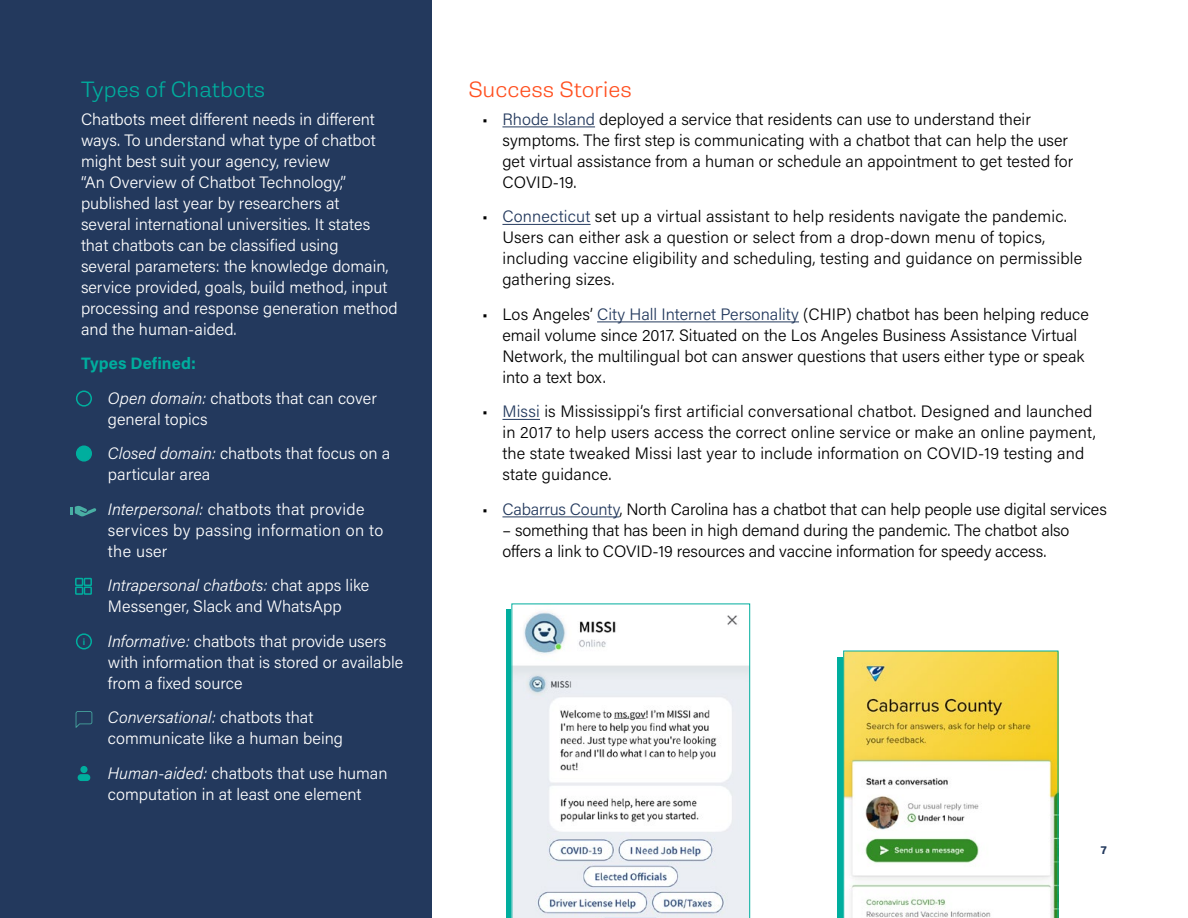
<style>
.page{position:relative;width:1188px;height:918px;background:#fff}
.page>*{position:absolute;margin:0;border:0;box-sizing:border-box;transform-origin:0 0}
.t1{font:300 21px "Gira Sans";color:#00ae9e}
.t2{font:300 21px "Gira Sans";color:#ff4f1f}
.t3{font:300 16.5px/21px "Acumin Pro";letter-spacing:.005em;color:#000}
.t4{font:300 16.5px/21px "Acumin Pro";color:#fff}
.t5{font:300 16.5px/21px "Acumin Pro";letter-spacing:.02em;color:#fff}
.t6{font:700 16.5px "Acumin Pro";color:#00ae9e}
.t7{font:700 10.5px "Gira Sans";color:#23395d}
.t8{font:700 9px "Acumin Pro";color:#00ae9e}
.s1{font-style:italic}
.s2{color:#23395d}
</style>
<div class="page">
<div style="left:0;top:0;width:432px;height:918px;background:#23395d"></div>
<hr style="left:502px;top:126px;width:93px;height:1px;background:#23395d">
<hr style="left:502px;top:224px;width:89px;height:1px;background:#23395d">
<hr style="left:597px;top:321px;width:202px;height:1px;background:#23395d">
<hr style="left:502px;top:419px;width:38px;height:1px;background:#23395d">
<hr style="left:502px;top:516px;width:117px;height:1px;background:#23395d">
<div style="left:506px;top:610px;width:238px;height:308px;background:linear-gradient(to bottom,#00ae9e,#00ae9e)"></div>
<svg style="left:512px;top:604px;width:238px;height:314px"></svg>
<svg style="left:837px;top:657px;width:7px;height:261px;background:#06af9e"></svg>
<svg style="left:844px;top:651px;width:214px;height:267px"></svg>
<div style="left:76px;top:391px;width:16px;height:16px;border:2px solid #00ae9e;border-radius:50%"></div>
<div style="left:77px;top:446px;width:14px;height:15px;background:#00ae9e;border-radius:50%"></div>
<div style="left:76px;top:446px;width:16px;height:16px;border:2px solid #00ae9e;border-radius:50%"></div>
<svg style="left:75px;top:578px;width:17px;height:16px"></svg>
<div style="left:76px;top:579px;width:7px;height:6px;background:#23395d"></div>
<div style="left:75px;top:578px;width:8px;height:8px;border:2px solid #00ae9e"></div>
<div style="left:76px;top:587px;width:7px;height:7px;background:#23395d"></div>
<div style="left:75px;top:587px;width:8px;height:8px;border:2px solid #00ae9e"></div>
<div style="left:84px;top:579px;width:7px;height:6px;background:#23395d"></div>
<div style="left:84px;top:578px;width:8px;height:8px;border:2px solid #00ae9e"></div>
<div style="left:84px;top:587px;width:7px;height:7px;background:#23395d"></div>
<div style="left:84px;top:587px;width:8px;height:8px;border:2px solid #00ae9e"></div>
<div style="left:76px;top:633px;width:16px;height:17px;border:2px solid #00ae9e;border-radius:50%"></div>
<svg style="left:76px;top:711px;width:16px;height:17px"></svg>
<div style="left:80px;top:766px;width:8px;height:7px;background:#00ae9e;border-radius:50%"></div>
<div style="left:78px;top:774px;width:12px;height:7px;background:#00ae9e;border-radius:3px"></div>
<svg style="left:71px;top:506px;width:25px;height:11px"></svg>
<p class="t1" style="left:81px;top:76px;width:186px">Types of Chatbots</p>
<p class="t4" style="left:81px;top:108px;width:318px">Chatbots meet different needs in different ways. To understand what type of chatbot might best suit your agency, review<br>“An Overview of Chatbot Technology,” published last year by researchers at<br>several international universities. It states that chatbots can be classified using<br>several parameters: the knowledge domain, service provided, goals, build method, input processing and response generation method and the human-aided.</p>
<p class="t6" style="left:81px;top:352px;width:117px">Types Defined:</p>
<p class="t4" style="left:108px;top:387px;width:270px;text-indent:-27px"><span class="s1">• Open domain:</span> chatbots that can cover general topics</p>
<p class="t4" style="left:108px;top:442px;width:284px;text-indent:-27px"><span class="s1">• Closed domain:</span> chatbots that focus on a particular area</p>
<p class="t5" style="left:108px;top:498px;width:277px;text-indent:-27px"><span class="s1">• Interpersonal:</span> chatbots that provide services by passing information on to the user</p>
<p class="t4" style="left:81px;top:574px;width:290px;text-align:center"><span class="s1">• Intrapersonal chatbots:</span> chat apps like<br>Messenger, Slack and WhatsApp</p>
<p class="t4" style="left:108px;top:630px;width:297px;text-indent:-27px"><span class="s1">• Informative:</span> chatbots that provide users with information that is stored or available from a fixed source</p>
<p class="t4" style="left:108px;top:706px;width:237px;text-indent:-27px"><span class="s1">• Conversational:</span> chatbots that communicate like a human being</p>
<p class="t4" style="left:81px;top:762px;width:308px;text-align:center"><span class="s1">• Human-aided:</span> chatbots that use human computation in at least one element</p>
<p class="t8" style="left:83px;top:635px;width:4px">i</p>
<p class="t2" style="left:469px;top:76px;width:165px">Success Stories</p>
<p class="t3" style="left:502px;top:108px;width:572px;text-indent:-20px">• <span class="s2">Rhode Island</span> deployed a service that residents can use to understand their symptoms. The first step is communicating with a chatbot that can help the user get virtual assistance from a human or schedule an appointment to get tested for COVID-19.</p>
<p class="t3" style="left:502px;top:205px;width:581px;text-indent:-20px">• <span class="s2">Connecticut</span> set up a virtual assistant to help residents navigate the pandemic.<br>Users can either ask a question or select from a drop-down menu of topics, including vaccine eligibility and scheduling, testing and guidance on permissible gathering sizes.</p>
<p class="t3" style="left:502px;top:303px;width:588px;text-indent:-20px">• Los Angeles’ <span class="s2">City Hall Internet Personality</span> (CHIP) chatbot has been helping reduce email volume since 2017. Situated on the Los Angeles Business Assistance Virtual Network, the multilingual bot can answer questions that users either type or speak into a text box.</p>
<p class="t3" style="left:502px;top:400px;width:595px;text-indent:-20px">• <span class="s2">Missi</span> is Mississippi’s first artificial conversational chatbot. Designed and launched in 2017 to help users access the correct online service or make an online payment, the state tweaked Missi last year to include information on COVID-19 testing and state guidance.</p>
<p class="t3" style="left:482px;top:498px;width:626px">• <span class="s2">Cabarrus County</span>, North Carolina has a chatbot that can help people use digital services</p>
<p class="t3" style="left:502px;top:519px;width:569px">– something that has been in high demand during the pandemic. The chatbot also offers a link to COVID-19 resources and vaccine information for speedy access.</p>
<p class="t7" style="left:1100px;top:843px;width:8px">7</p>
</div>
